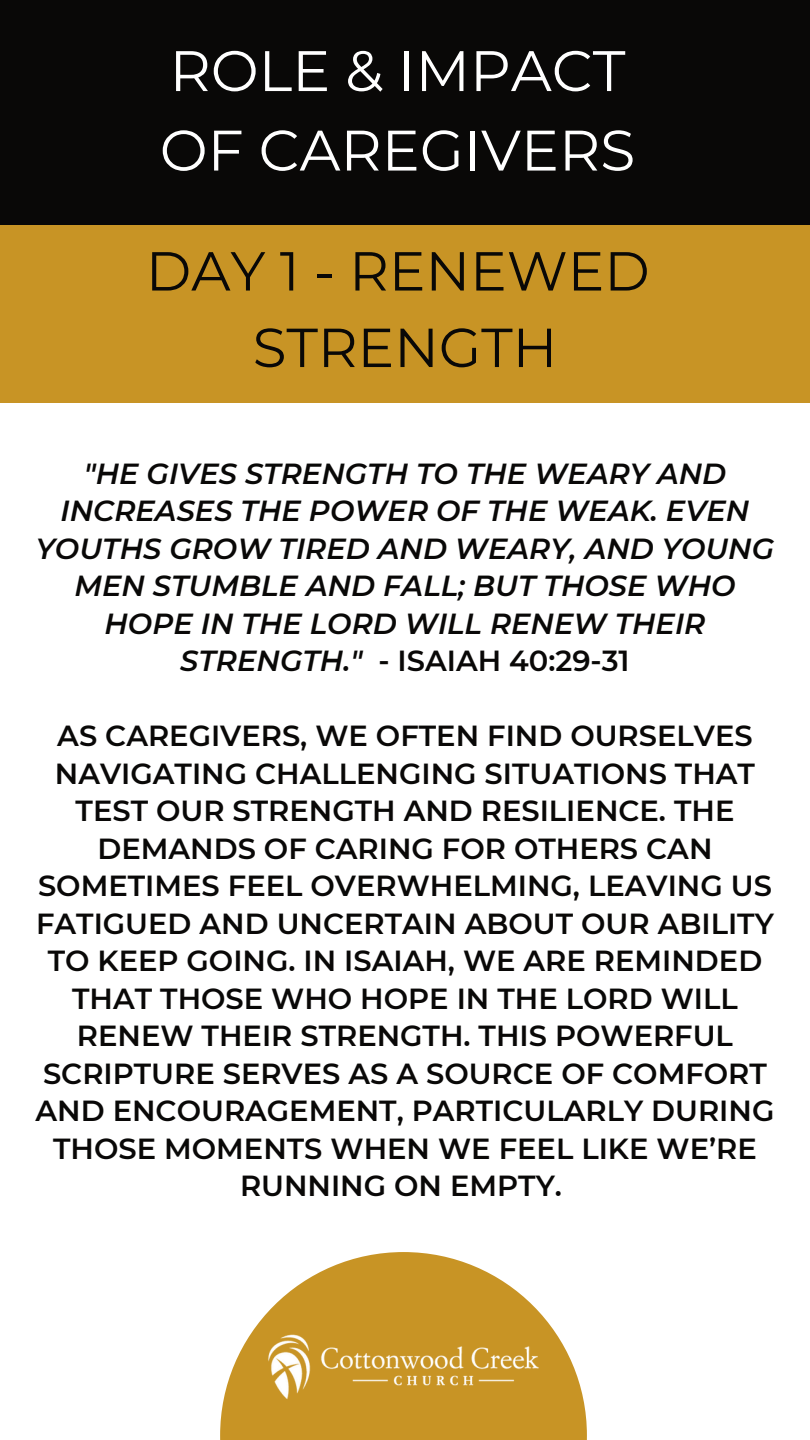
<style>
.page{position:relative;width:810px;height:1440px;background:#fff}
.page>*{position:absolute;margin:0;border:0;box-sizing:border-box;transform-origin:0 0}
.t1{font:57px "Montserrat";color:#fff}
.t2{font:54.8px "Montserrat";color:#090807}
.t3{font:600 29px/37.5px "Montserrat";color:#090807;text-align:center}
.t4{font:italic 600 29px/37.5px "Montserrat";color:#090807;text-align:center}
.s1{font-style:normal}
</style>
<div class="page">
<svg style="left:220px;top:1252px;width:367px;height:188px;fill:#c89425"></svg>
<img style="left:259px;top:1321px;width:289px;height:92px">
<div style="left:0;top:0;width:810px;height:231px;background:#090807"></div>
<div style="left:0;top:225px;width:810px;height:178px;background:#c89425"></div>
<h1 class="t1" style="left:170px;top:36px;width:457px">ROLE &amp; IMPACT</h1>
<p class="t1" style="left:160px;top:115px;width:477px">OF CAREGIVERS</p>
<h1 class="t2" style="left:146px;top:237px;width:505px">DAY 1 - RENEWED</h1>
<p class="t2" style="left:253px;top:314px;width:306px">STRENGTH</p>
<p class="t4" style="left:36px;top:455px;width:740px">"HE GIVES STRENGTH TO THE WEARY AND INCREASES THE POWER OF THE WEAK. EVEN YOUTHS GROW TIRED AND WEARY, AND YOUNG MEN STUMBLE AND FALL; BUT THOSE WHO HOPE IN THE LORD WILL RENEW THEIR STRENGTH." <span class="s1">- ISAIAH 40:29-31</span></p>
<p class="t3" style="left:36px;top:717px;width:740px">AS CAREGIVERS, WE OFTEN FIND OURSELVES NAVIGATING CHALLENGING SITUATIONS THAT TEST OUR STRENGTH AND RESILIENCE. THE DEMANDS OF CARING FOR OTHERS CAN SOMETIMES FEEL OVERWHELMING, LEAVING US FATIGUED AND UNCERTAIN ABOUT OUR ABILITY TO KEEP GOING. IN ISAIAH, WE ARE REMINDED THAT THOSE WHO HOPE IN THE LORD WILL RENEW THEIR STRENGTH. THIS POWERFUL SCRIPTURE SERVES AS A SOURCE OF COMFORT AND ENCOURAGEMENT, PARTICULARLY DURING THOSE MOMENTS WHEN WE FEEL LIKE WE’RE RUNNING ON EMPTY.</p>
</div>
